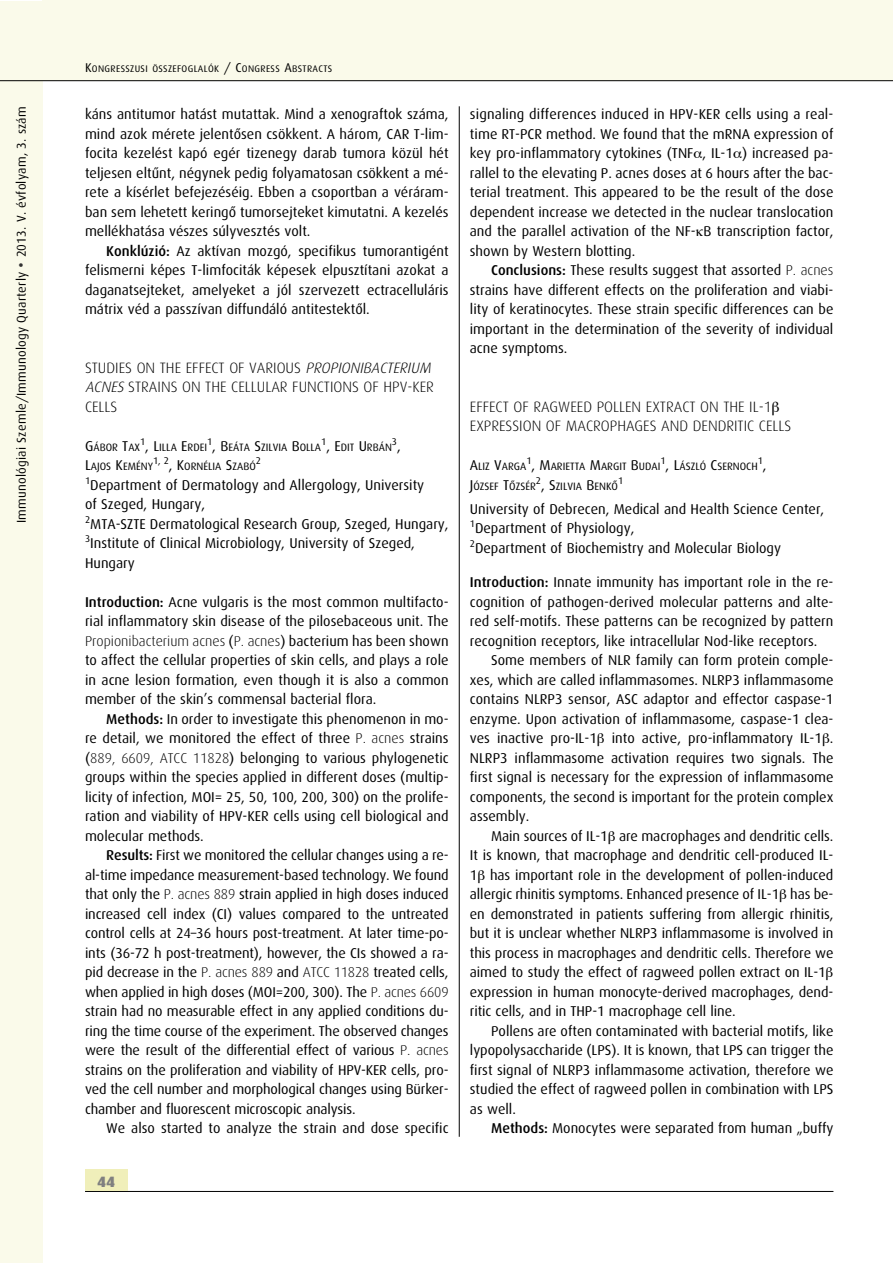
<style>
.page{position:relative;width:893px;height:1263px;background:#fff}
.page>*{position:absolute;margin:0;border:0;box-sizing:border-box;transform-origin:0 0}
.t1{font:300 15px/19.5px "Dax Hu";color:#000;text-align:justify}
.t2{font:900 15px "Dax Hu";color:#808080}
.t3{font:14.25px/19.5px "Dax Hu";color:#000;text-align:justify}
.t4{font:12.75px "Dax Hu";letter-spacing:.015em;color:#000}
.t5{font:10.65px "Dax Hu";color:#000}
.t6{font:9.75px "Dax Hu";color:#000}
.t7{font:9.6px "Dax Hu";letter-spacing:.035em;color:#000}
.s1{color:#333}
.s2{font-size:12.75px}
.s3{font-weight:500}
.s4{font-style:italic}
.s5{font-size:14.25px}
.s6{font-weight:300}
</style>
<div class="page">
<div style="left:0;top:1px;width:43px;height:1262px;background:#fafaea"></div>
<div style="left:43px;top:0;width:850px;height:81px;background:#fafaea"></div>
<hr style="left:0;top:80px;width:893px;height:1px;background:#000">
<hr style="left:85px;top:1191px;width:748px;height:1px;background:#000">
<div style="left:85px;top:1169px;width:43px;height:22px;background:#f0efba"></div>
<hr style="left:459px;top:106px;width:1px;height:1031px;background:#000">
<p class="t4" style="left:16px;top:523px;width:418px;rotate:-90deg">Immunológiai Szemle/Immunology Quarterly <span class="s1">•</span> 2013. V. évfolyam, 3. szám</p>
<p class="t7" style="left:85px;top:65px;width:249px"><span class="s2">K</span>ONGRESSZUSI ÖSSZEFOGLALÓK <span class="s2">/ C</span>ONGRESS <span class="s2">A</span>BSTRACTS</p>
<p class="t3" style="left:85px;top:105px;width:365px">káns antitumor hatást mutattak. Mind a xenograftok száma, mind azok mérete jelentôsen csökkent. A három, CAR T-lim&shy;focita kezelést kapó egér tizenegy darab tumora közül hét teljesen eltûnt, négynek pedig folyamatosan csökkent a mé&shy;rete a kísérlet befejezéséig. Ebben a csoportban a véráram&shy;ban sem lehetett keringô tumorsejteket kimutatni. A kezelés mellékhatása vészes súlyvesztés volt.</p>
<p class="t3" style="left:85px;top:242px;width:365px;text-indent:21px"><span class="s3">Konklúzió:</span> Az aktívan mozgó, specifikus tumorantigént felismerni képes T-limfociták képesek elpusztítani azokat a daganatsejteket, amelyeket a jól szervezett ectracelluláris mátrix véd a passzívan diffundáló antitestektôl.</p>
<p class="t1" style="left:85px;top:359px;width:350px">STUDIES ON THE EFFECT OF VARIOUS <span class="s4">PROPIONIBACTERIUM ACNES</span> STRAINS ON THE CELLULAR FUNCTIONS OF HPV-KER CELLS</p>
<p class="t5" style="left:85px;top:442px;width:308px"><span class="s5">G</span>ÁBOR <span class="s5">T</span>AX<sup>1</sup><span class="s5">, L</span>ILLA <span class="s5">E</span>RDEI<sup>1</sup><span class="s5">, B</span>EÁTA <span class="s5">S</span>ZILVIA <span class="s5">B</span>OLLA<sup>1</sup><span class="s5">, E</span>DIT <span class="s5">U</span>RBÁN</p>
<p class="t6" style="left:392px;top:437px;width:10px">3<span class="s5">,</span></p>
<p class="t5" style="left:85px;top:462px;width:172px"><span class="s5">L</span>AJOS <span class="s5">K</span>EMÉNY<sup>1,</sup> <sup>2</sup><span class="s5">, K</span>ORNÉLIA <span class="s5">S</span>ZABÓ</p>
<p class="t6" style="left:256px;top:456px;width:7px">2</p>
<p class="t3" style="left:85px;top:476px;width:365px;text-align:left"><sup>1</sup>Department of Dermatology and Allergology, University<br>of Szeged, Hungary,<br><sup>2</sup>MTA-SZTE Dermatological Research Group, Szeged, Hungary, <sup>3</sup>Institute of Clinical Microbiology, University of Szeged, Hungary</p>
<p class="t3" style="left:85px;top:593px;width:365px"><span class="s3">Introduction:</span> Acne vulgaris is the most common multifacto&shy;rial inflammatory skin disease of the pilosebaceous unit. The <span class="s6">Propionibacterium acnes</span> (<span class="s6">P. acnes</span>) bacterium has been shown to affect the cellular properties of skin cells, and plays a role in acne lesion formation, even though it is also a common member of the skin’s commensal bacterial flora.</p>
<p class="t3" style="left:85px;top:710px;width:365px;text-indent:21px"><span class="s3">Methods:</span> In order to investigate this phenomenon in mo&shy;re detail, we monitored the effect of three <span class="s6">P. acnes</span> strains (<span class="s6">889, 6609, ATCC 11828</span>) belonging to various phylogenetic groups within the species applied in different doses (multip&shy;licity of infection, MOI= 25, 50, 100, 200, 300) on the prolife&shy;ration and viability of HPV-KER cells using cell biological and molecular methods.</p>
<p class="t3" style="left:85px;top:846px;width:365px;text-indent:21px"><span class="s3">Results:</span> First we monitored the cellular changes using a re&shy;al-time impedance measurement-based technology. We found that only the <span class="s6">P. acnes 889</span> strain applied in high doses induced increased cell index (CI) values compared to the untreated control cells at 24–36 hours post-treatment. At later time-po&shy;ints (36-72 h post-treatment), however, the CIs showed a ra&shy;pid decrease in the <span class="s6">P. acnes 889</span> and <span class="s6">ATCC 11828</span> treated cells, when applied in high doses (MOI=200, 300). The <span class="s6">P. acnes 6609 </span>strain had no measurable effect in any applied conditions du&shy;ring the time course of the experiment. The observed changes were the result of the differential effect of various <span class="s6">P. acnes </span>strains on the proliferation and viability of HPV-KER cells, pro&shy;ved the cell number and morphological changes using Bürker&shy;chamber and fluorescent microscopic analysis.</p>
<p class="t3" style="left:106px;top:1119px;width:344px">We also started to analyze the strain and dose specific</p>
<p class="t2" style="left:97px;top:1175px;width:19px">44</p>
<p class="t3" style="left:470px;top:105px;width:365px">signaling differences induced in HPV-KER cells using a real&shy;time RT-PCR method. We found that the mRNA expression of key pro-inflammatory cytokines (TNF , IL-1 ) increased pa&shy;rallel to the elevating P. acnes doses at 6 hours after the bac&shy;terial treatment. This appeared to be the result of the dose dependent increase we detected in the nuclear translocation and the parallel activation of the NF- B transcription factor, shown by Western blotting.</p>
<p class="t3" style="left:470px;top:261px;width:365px;text-indent:21px"><span class="s3">Conclusions:</span> These results suggest that assorted <span class="s6">P. acnes </span>strains have different effects on the proliferation and viabi&shy;lity of keratinocytes. These strain specific differences can be important in the determination of the severity of individual acne symptoms.</p>
<p class="t1" style="left:470px;top:398px;width:323px">EFFECT OF RAGWEED POLLEN EXTRACT ON THE IL-1<br>EXPRESSION OF MACROPHAGES AND DENDRITIC CELLS</p>
<p class="t5" style="left:470px;top:462px;width:289px"><span class="s5">A</span>LIZ <span class="s5">V</span>ARGA<sup>1</sup><span class="s5">, M</span>ARIETTA <span class="s5">M</span>ARGIT <span class="s5">B</span>UDAI<sup>1</sup><span class="s5">, L</span>ÁSZLÓ <span class="s5">C</span>SERNOCH</p>
<p class="t6" style="left:758px;top:456px;width:10px">1<span class="s5">,</span></p>
<p class="t5" style="left:470px;top:481px;width:150px"><span class="s5">J</span>ÓZSEF <span class="s5">T</span>ÔZSÉR<sup>2</sup><span class="s5">, S</span>ZILVIA <span class="s5">B</span>ENKÔ</p>
<p class="t6" style="left:618px;top:476px;width:7px">1</p>
<p class="t3" style="left:470px;top:500px;width:356px;text-align:left">University of Debrecen, Medical and Health Science Center,<br><sup>1</sup>Department of Physiology,<br><sup>2</sup>Department of Biochemistry and Molecular Biology</p>
<p class="t3" style="left:470px;top:573px;width:365px"><span class="s3">Introduction:</span> Innate immunity has important role in the re&shy;cognition of pathogen-derived molecular patterns and alte&shy;red self-motifs. These patterns can be recognized by pattern recognition receptors, like intracellular Nod-like receptors.</p>
<p class="t3" style="left:470px;top:651px;width:365px;text-indent:21px">Some members of NLR family can form protein comple&shy;xes, which are called inflammasomes. NLRP3 inflammasome contains NLRP3 sensor, ASC adaptor and effector caspase-1 enzyme. Upon activation of inflammasome, caspase-1 clea&shy;ves inactive pro-IL-1 into active, pro-inflammatory IL-1 .<br>NLRP3 inflammasome activation requires two signals. The first signal is necessary for the expression of inflammasome components, the second is important for the protein complex assembly.</p>
<p class="t3" style="left:470px;top:827px;width:365px;text-align:left;text-indent:21px">Main sources of IL-1 are macrophages and dendritic cells.<br>It is known, that macrophage and dendritic cell-produced IL-1 has important role in the development of pollen-induced allergic rhinitis symptoms. Enhanced presence of IL-1 has be&shy;en demonstrated in patients suffering from allergic rhinitis, but it is unclear whether NLRP3 inflammasome is involved in this process in macrophages and dendritic cells. Therefore we aimed to study the effect of ragweed pollen extract on IL-1 expression in human monocyte-derived macrophages, dend&shy;ritic cells, and in THP-1 macrophage cell line.</p>
<p class="t3" style="left:470px;top:1022px;width:365px;text-indent:21px">Pollens are often contaminated with bacterial motifs, like lypopolysaccharide (LPS). It is known, that LPS can trigger the first signal of NLRP3 inflammasome activation, therefore we studied the effect of ragweed pollen in combination with LPS as well.</p>
<p class="t3" style="left:491px;top:1119px;width:344px"><span class="s3">Methods:</span> Monocytes were separated from human „buffy</p>
</div>
